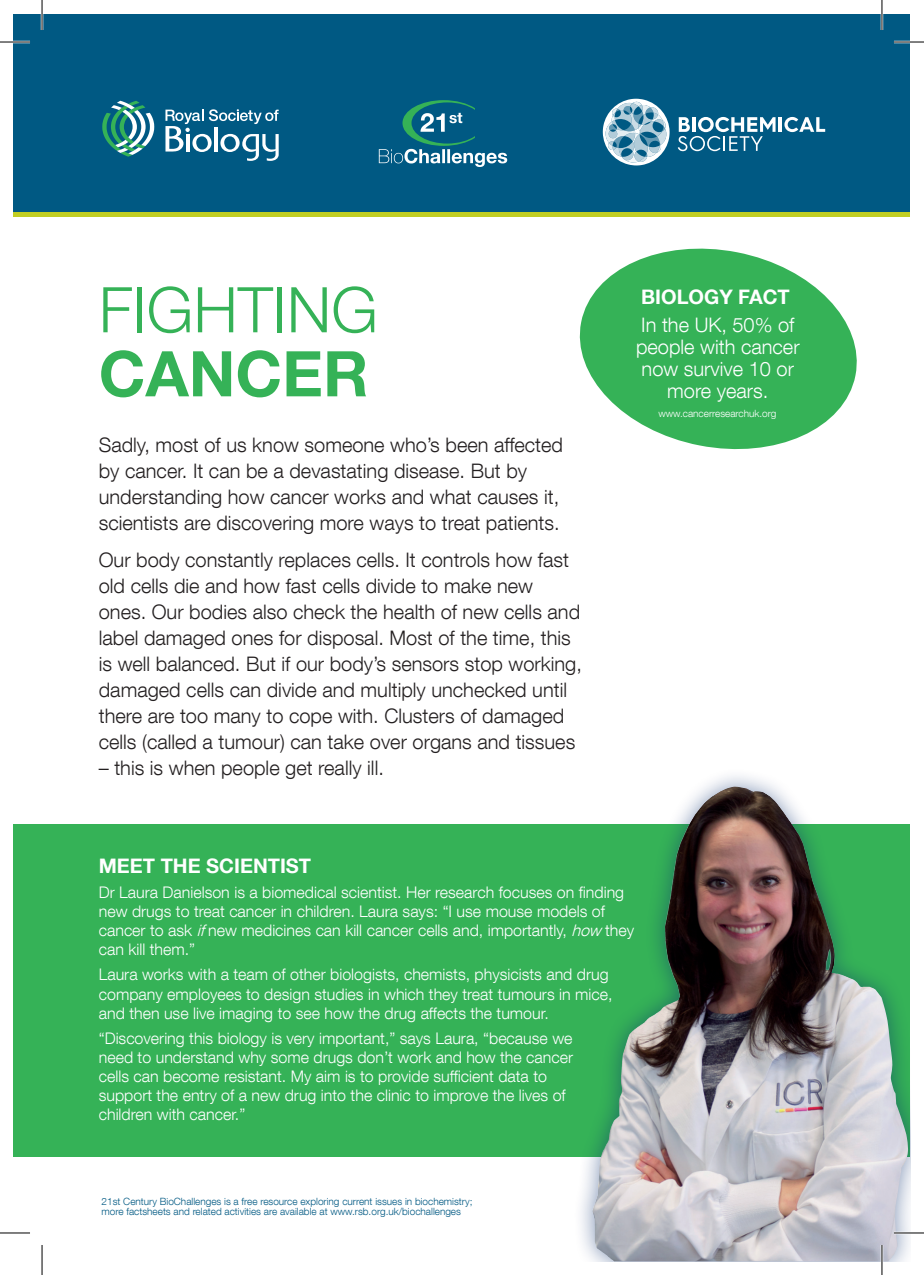
<style>
.page{position:relative;width:924px;height:1275px;background:#fff}
.page>*{position:absolute;margin:0;border:0;box-sizing:border-box;transform-origin:0 0}
.t1{font:300 63px "Helvetica Neue LT Com";color:#35b257}
.t2{font:700 63px "Helvetica Neue LT Com";color:#35b257}
.t3{font:300 20px/26px "Helvetica Neue LT Com";color:#231f20}
.t4{font:300 20px/22px "Helvetica Neue LT Com";color:#fff;text-align:center}
.t5{font:700 20px "Helvetica Neue LT Com";color:#fff}
.t6{font:300 16px/19.2px "Helvetica Neue LT Com";color:#fff}
.t7{font:300 10px/10px "Helvetica Neue LT Com";color:#005983}
.t8{font:300 10px "Helvetica Neue LT Com";color:#fff}
.s1{font-style:italic}
</style>
<div class="page">
<div style="left:14px;top:14px;width:895px;height:199px;background:#005983"></div>
<svg style="left:579px;top:248px;width:278px;height:202px;fill:#35b257"></svg>
<hr style="left:14px;top:212px;width:895px;height:4px;background:#c1ce23">
<svg style="left:602px;top:99px;width:67px;height:66px"></svg>
<hr style="left:778px;top:117px;width:3px;height:15px;background:#fff">
<svg style="left:784px;top:117px;width:40px;height:15px"></svg>
<svg style="left:677px;top:117px;width:98px;height:34px"></svg>
<svg style="left:102px;top:101px;width:52px;height:56px"></svg>
<svg style="left:165px;top:109px;width:113px;height:52px"></svg>
<svg style="left:378px;top:100px;width:129px;height:67px"></svg>
<div style="left:14px;top:824px;width:895px;height:333px;background:#35b257"></div>
<div style="left:569px;top:765px;width:340px;height:496px;background:#04286b;opacity:.5"></div>
<img style="left:591px;top:789px;width:317px;height:472px">
<hr style="left:0;top:41px;width:30px;height:2px;background:#fff">
<hr style="left:893px;top:41px;width:30px;height:2px;background:#fff">
<hr style="left:893px;top:1231px;width:30px;height:3px;background:#fff">
<hr style="left:41px;top:0;width:2px;height:30px;background:#fff">
<hr style="left:880px;top:0;width:2px;height:30px;background:#fff">
<hr style="left:880px;top:1245px;width:2px;height:30px;background:#fff">
<hr style="left:0;top:42px;width:30px;height:1px;background:#000">
<hr style="left:893px;top:42px;width:30px;height:1px;background:#000">
<hr style="left:0;top:1232px;width:30px;height:1px;background:#000">
<hr style="left:893px;top:1232px;width:30px;height:1px;background:#000">
<hr style="left:42px;top:0;width:1px;height:30px;background:#000">
<hr style="left:42px;top:1245px;width:1px;height:30px;background:#000">
<hr style="left:881px;top:0;width:1px;height:30px;background:#000">
<hr style="left:881px;top:1245px;width:1px;height:30px;background:#000">
<h1 class="t1" style="left:99px;top:271px;width:280px">fighting</h1>
<h1 class="t2" style="left:99px;top:334px;width:271px">CANCER</h1>
<p class="t3" style="left:99px;top:431px;width:465px">Sadly, most of us know someone who’s been affected by cancer. It can be a devastating disease. But by understanding how cancer works and what causes it, scientists are discovering more ways to treat patients.</p>
<p class="t3" style="left:99px;top:547px;width:484px">Our body constantly replaces cells. It controls how fast old cells die and how fast cells divide to make new ones. Our bodies also check the health of new cells and label damaged ones for disposal. Most of the time, this is well balanced. But if our body’s sensors stop working, damaged cells can divide and multiply unchecked until there are too many to cope with. Clusters of damaged cells (called a tumour) can take over organs and tissues</p>
<p class="t3" style="left:99px;top:755px;width:286px">– this is when people get really ill.</p>
<p class="t5" style="left:641px;top:285px;width:150px">BIOLOGY FACT</p>
<p class="t4" style="left:635px;top:314px;width:165px">In the UK, 50% of people with cancer now survive 10 or more years.</p>
<p class="t8" style="left:658px;top:407px;width:120px">www.cancerresearchuk.org</p>
<p class="t5" style="left:99px;top:853px;width:214px">MEET THE SCIENTIST</p>
<p class="t6" style="left:99px;top:882px;width:536px">Dr Laura Danielson is a biomedical scientist. Her research focuses on finding new drugs to treat cancer in children. Laura says: “I use mouse models of cancer to ask <span class="s1">if</span>new medicines can kill cancer cells and, importantly, <span class="s1">how</span> they can kill them.”</p>
<p class="t6" style="left:99px;top:964px;width:515px">Laura works with a team of other biologists, chemists, physicists and drug company employees to design studies in which they treat tumours in mice, and then use live imaging to see how the drug affects the tumour.</p>
<p class="t6" style="left:99px;top:1028px;width:475px">“Discovering this biology is very important,” says Laura, “because we need to understand why some drugs don’t work and how the cancer cells can become resistant. My aim is to provide sufficient data to support the entry of a new drug into the clinic to improve the lives of children with cancer.”</p>
<p class="t7" style="left:102px;top:1195px;width:372px">21st Century BioChallenges is a free resource exploring current issues in biochemistry; more factsheets and related activities are available at www.rsb.org.uk/biochallenges</p>
</div>
